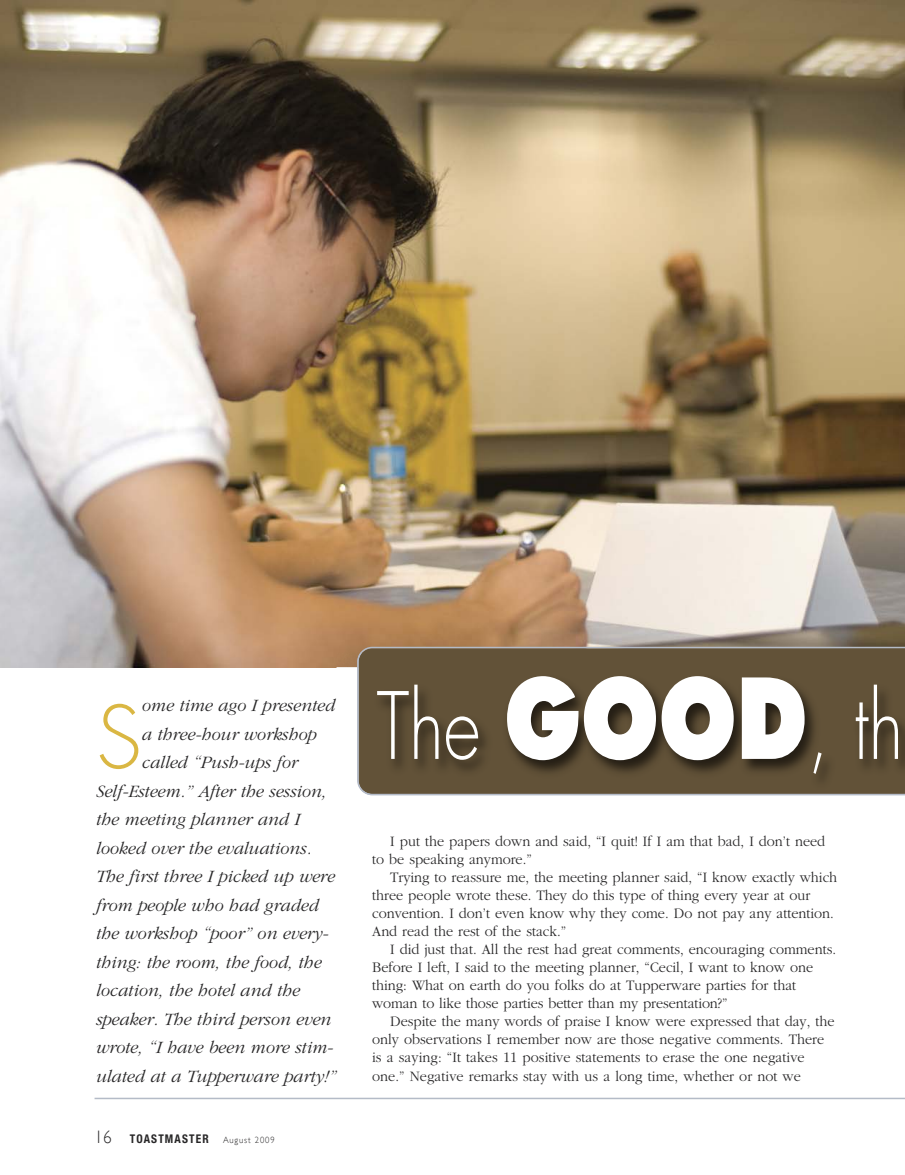
<style>
.page{position:relative;width:905px;height:1175px;background:#fff}
.page>*{position:absolute;margin:0;border:0;box-sizing:border-box;transform-origin:0 0}
.t1{font:300 90px "Futura Std";color:#fff;scale:.8 1}
.t2{font:300 84.3px "Futura Std";color:#dab743}
.t3{font:italic 300 18px "ITC Garamond Std";color:#272627}
.t4{font:300 15px/18px "ITC Garamond Std";color:#272627;scale:.95 1}
.t5{font:700 condensed 12px "Helvetica Neue LT Std";letter-spacing:.1em;color:#272627;scale:.95 1}
.s1{font-family:"Gill Sans";font-weight:300;font-stretch:normal;font-size:18px}
.s2{font-family:"Gill Sans";font-weight:300;font-stretch:normal;font-size:9px}
.s3{font-weight:800;font-size:108px}
</style>
<div class="page">
<hr style="left:94px;top:1097px;width:810px;height:2px;background:#b4bbc7">
<img style="left:0;top:0;width:904px;height:667px">
<svg style="left:357px;top:646px;width:547px;height:6px;background:#7f7262"></svg>
<img style="left:336px;top:652px;width:21px;height:15px">
<img style="left:357px;top:652px;width:547px;height:143px">
<h2 class="t2" style="left:96px;top:698px;width:47px">S</h2>
<p class="t3" style="left:142px;top:698px;width:195px">ome time ago I presented</p>
<p class="t3" style="left:142px;top:727px;width:176px">a three-hour workshop</p>
<p class="t3" style="left:142px;top:755px;width:157px">called “Push-ups for</p>
<p class="t3" style="left:96px;top:784px;width:232px">Self-Esteem.” After the session,</p>
<p class="t3" style="left:96px;top:812px;width:205px">the meeting planner and I</p>
<p class="t3" style="left:96px;top:841px;width:217px">looked over the evaluations.</p>
<p class="t3" style="left:96px;top:869px;width:240px">The first three I picked up were</p>
<p class="t3" style="left:96px;top:898px;width:224px">from people who had graded</p>
<p class="t3" style="left:96px;top:926px;width:233px">the workshop “poor” on every-</p>
<p class="t3" style="left:96px;top:955px;width:227px">thing: the room, the food, the</p>
<p class="t3" style="left:96px;top:983px;width:205px">location, the hotel and the</p>
<p class="t3" style="left:96px;top:1012px;width:237px">speaker. The third person even</p>
<p class="t3" style="left:96px;top:1040px;width:237px">wrote, “I have been more stim-</p>
<p class="t3" style="left:96px;top:1069px;width:242px">ulated at a Tupperware party!”</p>
<p class="t5" style="left:95px;top:1134px;width:191px"><span class="s1">16</span> TOASTMASTER <span class="s2">August 2009</span></p>
<h1 class="t1" style="left:376px;top:684px;width:660px">The <span class="s3">GOOD</span>, th</h1>
<p class="t4" style="left:372px;top:833px;width:478px;text-indent:18px">I put the papers down and said, “I quit! If I am that bad, I don’t need to be speaking anymore.”</p>
<p class="t4" style="left:372px;top:869px;width:491px;text-indent:18px">Trying to reassure me, the meeting planner said, “I know exactly which three people wrote these. They do this type of thing every year at our convention. I don’t even know why they come. Do not pay any attention.<br>And read the rest of the stack.”</p>
<p class="t4" style="left:372px;top:941px;width:490px;text-indent:18px">I did just that. All the rest had great comments, encouraging comments.<br>Before I left, I said to the meeting planner, “Cecil, I want to know one thing: What on earth do you folks do at Tupperware parties for that woman to like those parties better than my presentation?”</p>
<p class="t4" style="left:372px;top:1013px;width:488px;text-indent:18px">Despite the many words of praise I know were expressed that day, the only observations I remember now are those negative comments. There is a saying: “It takes 11 positive statements to erase the one negative one.” Negative remarks stay with us a long time, whether or not we</p>
</div>
